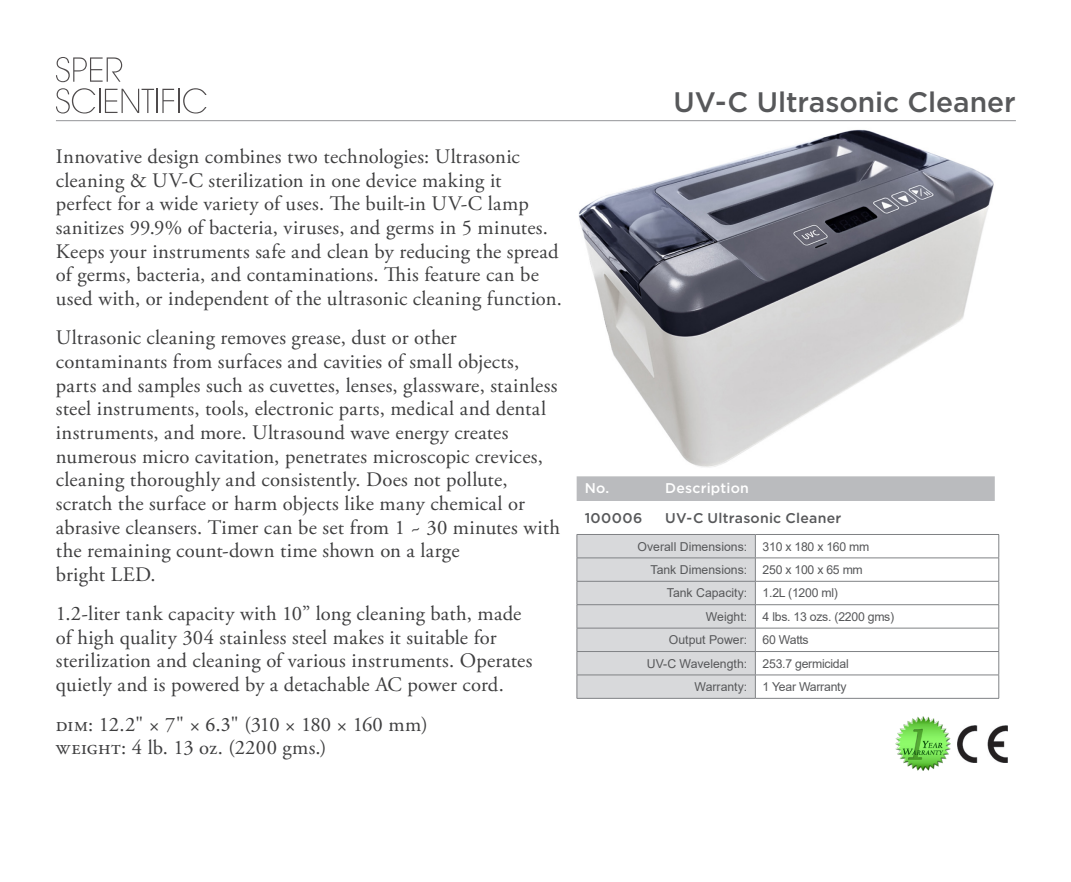
<style>
.page{position:relative;width:1071px;height:882px;background:#fff}
.page>*{position:absolute;margin:0;border:0;box-sizing:border-box;transform-origin:0 0}
.E__Item_Headline_GRE{font:500 28.18px "Gotham";color:#57585a}
.E__Item_Body_Text{font:20.65px/23.6px "Adobe Garamond Pro";letter-spacing:.01em;color:#3e3e3f}
.E__SKU_List_BOLD_GRE{font:500 14.17px "Gotham";letter-spacing:.02em;color:#57585a}
.E__SKU_List_BOLD_WHI{font:500 14.17px "Gotham";letter-spacing:.015em;color:#fff}
.t1{font:12.25px "Arial";color:#57585a}
.t2{font:12.25px "Arial";letter-spacing:-.02em;color:#57585a}
.s1{font-family:"Minion Pro"}
</style>
<div class="page">
<svg style="left:56px;top:57px;width:66px;height:25px"></svg>
<svg style="left:56px;top:88px;width:98px;height:26px"></svg>
<hr style="left:156px;top:89px;width:2px;height:24px;background:#231f20">
<svg style="left:162px;top:89px;width:12px;height:24px"></svg>
<hr style="left:178px;top:89px;width:2px;height:24px;background:#231f20">
<svg style="left:183px;top:88px;width:24px;height:26px"></svg>
<hr style="left:56px;top:120px;width:960px;height:1px;background:#939598">
<hr style="left:755px;top:534px;width:244px;height:1px;background:#808285">
<hr style="left:755px;top:558px;width:244px;height:1px;background:#808285">
<hr style="left:755px;top:581px;width:244px;height:1px;background:#808285">
<hr style="left:755px;top:604px;width:244px;height:1px;background:#808285">
<hr style="left:755px;top:628px;width:244px;height:1px;background:#808285">
<hr style="left:755px;top:651px;width:244px;height:1px;background:#808285">
<hr style="left:755px;top:675px;width:244px;height:1px;background:#808285">
<svg style="left:577px;top:534px;width:179px;height:164px;background:#d3d4d6"></svg>
<svg style="left:999px;top:535px;width:1px;height:163px"></svg>
<hr style="left:577px;top:698px;width:178px;height:1px;background:#808285">
<hr style="left:755px;top:698px;width:244px;height:1px;background:#808285">
<div style="left:577px;top:476px;width:418px;height:25px;background:#babbbe"></div>
<img style="left:896px;top:717px;width:54px;height:54px">
<img style="left:957px;top:726px;width:51px;height:36px">
<img style="left:578px;top:129px;width:416px;height:338px">
<p class="E__Item_Body_Text" style="left:56px;top:145px;width:507px">Innovative design combines two technologies: Ultrasonic cleaning &amp; UV-C sterilization in one device making it perfect for a wide variety of uses. The built-in UV-C lamp sanitizes 99.9% of bacteria, viruses, and germs in 5 minutes.<br>Keeps your instruments safe and clean by reducing the spread of germs, bacteria, and contaminations. This feature can be used with, or independent of the ultrasonic cleaning function.</p>
<p class="E__Item_Body_Text" style="left:56px;top:327px;width:506px">Ultrasonic cleaning removes grease, dust or other contaminants from surfaces and cavities of small objects, parts and samples such as cuvettes, lenses, glassware, stainless steel instruments, tools, electronic parts, medical and dental instruments, and more. Ultrasound wave energy creates numerous micro cavitation, penetrates microscopic crevices, cleaning thoroughly and consistently. Does not pollute, scratch the surface or harm objects like many chemical or abrasive cleansers. Timer can be set from 1 ~ 30 minutes with the remaining count-down time shown on a large<br>bright LED.</p>
<p class="E__Item_Body_Text" style="left:56px;top:603px;width:478px">1.2-liter tank capacity with 10” long cleaning bath, made of high quality 304 stainless steel makes it suitable for sterilization and cleaning of various instruments. Operates quietly and is powered by a detachable AC power cord.</p>
<p class="E__Item_Body_Text" style="left:56px;top:713px;width:373px">dim: 12.2" × 7" × <span class="s1">6.3</span>" (310 × 180 × 160 mm) weight: 4 lb. 13 oz. (2200 gms.)</p>
<p class="E__Item_Headline_GRE" style="left:674px;top:84px;width:344px">UV-C Ultrasonic Cleaner</p>
<p class="E__SKU_List_BOLD_WHI" style="left:585px;top:479px;width:26px">No.</p>
<p class="E__SKU_List_BOLD_WHI" style="left:665px;top:479px;width:85px">Description</p>
<p class="E__SKU_List_BOLD_GRE" style="left:585px;top:508px;width:59px">100006</p>
<p class="E__SKU_List_BOLD_GRE" style="left:665px;top:508px;width:178px">UV-C Ultrasonic Cleaner</p>
<p class="t1" style="left:638px;top:538px;width:111px">Overall Dimensions:</p>
<p class="t2" style="left:763px;top:538px;width:108px">310 x 180 x 160 mm</p>
<p class="t1" style="left:651px;top:561px;width:98px">Tank Dimensions:</p>
<p class="t2" style="left:763px;top:561px;width:102px">250 x 100 x 65 mm</p>
<p class="t1" style="left:667px;top:585px;width:82px">Tank Capacity:</p>
<p class="t1" style="left:763px;top:585px;width:77px">1.2L (1200 ml)</p>
<p class="t1" style="left:706px;top:608px;width:43px">Weight:</p>
<p class="t2" style="left:763px;top:608px;width:133px">4 lbs. 13 ozs. (2200 gms)</p>
<p class="t1" style="left:669px;top:632px;width:80px">Output Power:</p>
<p class="t1" style="left:763px;top:632px;width:48px">60 Watts</p>
<p class="t1" style="left:647px;top:655px;width:102px">UV-C Wavelength:</p>
<p class="t2" style="left:763px;top:655px;width:88px">253.7 germicidal</p>
<p class="t1" style="left:695px;top:678px;width:54px">Warranty:</p>
<p class="t2" style="left:763px;top:678px;width:85px">1 Year Warranty</p>
</div>
